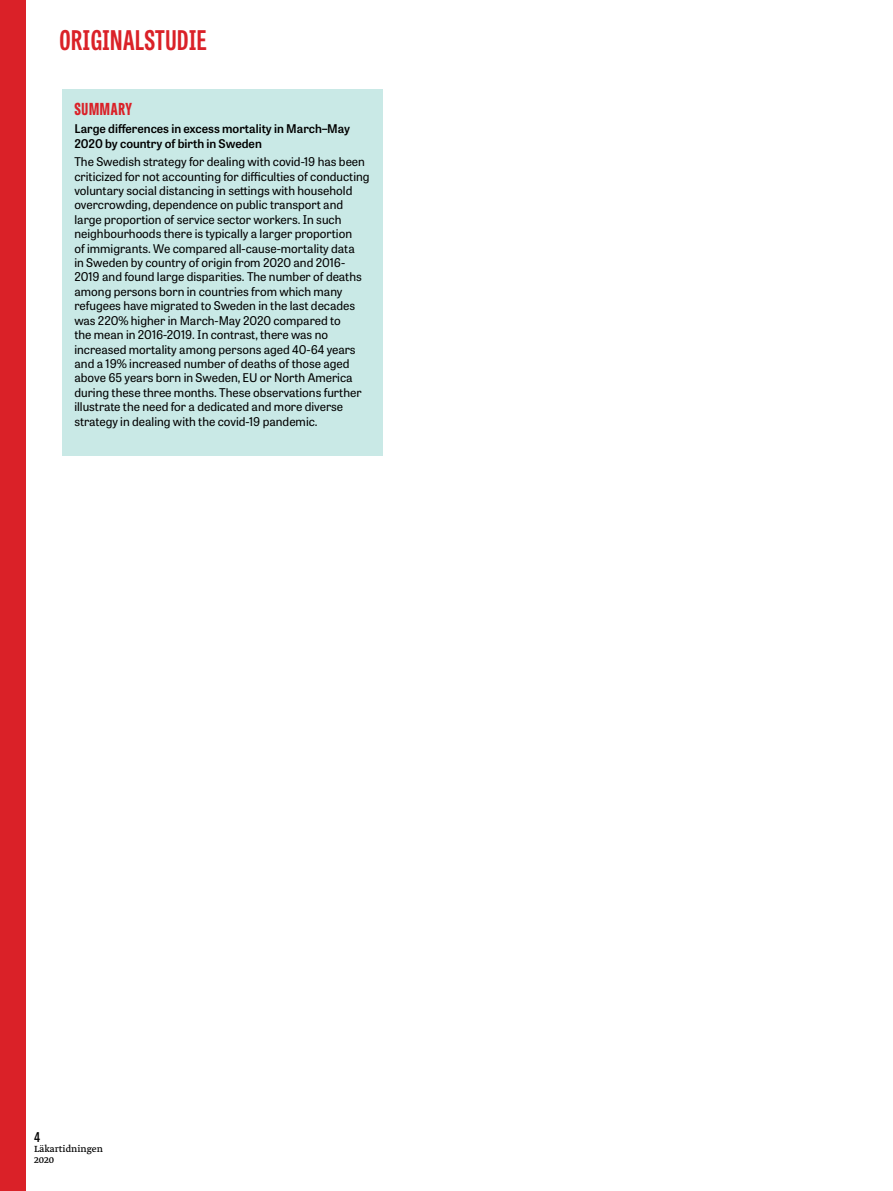
<style>
.page{position:relative;width:893px;height:1191px;background:#fff}
.page>*{position:absolute;margin:0;border:0;box-sizing:border-box;transform-origin:0 0}
.t1{font:700 27px "Tablet Gothic Compressed";letter-spacing:.02em;color:#da2128}
.t2{font:800 16.5px "Tablet Gothic Compressed";letter-spacing:.045em;color:#da2128}
.t3{font:600 13.5px "Tablet Gothic Condensed";color:#000}
.t4{font:12px/14.4px "Tablet Gothic";color:#000}
.t5{font:600 12px/14.4px "Tablet Gothic";color:#000}
.t6{font:10.5px/10.5px "Greta Text Pro";color:#000}
</style>
<div class="page">
<div style="left:0;top:0;width:26px;height:1191px;background:#da2128"></div>
<div style="left:62px;top:89px;width:320px;height:366px;background:#c9e9e6"></div>
<h1 class="t1" style="left:60px;top:22px;width:148px">ORIGINALSTUDIE</h1>
<h2 class="t2" style="left:74px;top:97px;width:59px">SUMMARY</h2>
<p class="t5" style="left:74px;top:121px;width:277px">Large differences in excess mortality in March–May<br>2020 by country of birth in Sweden</p>
<p class="t4" style="left:74px;top:154px;width:297px">The Swedish strategy for dealing with covid-19 has been criticized for not accounting for difficulties of conducting voluntary social distancing in settings with household overcrowding, dependence on public transport and large proportion of service sector workers. In such neighbourhoods there is typically a larger proportion<br>of immigrants. We compared all-cause-mortality data<br>in Sweden by country of origin from 2020 and 2016- 2019 and found large disparities. The number of deaths among persons born in countries from which many refugees have migrated to Sweden in the last decades was 220% higher in March-May 2020 compared to<br>the mean in 2016-2019. In contrast, there was no increased mortality among persons aged 40-64 years and a 19% increased number of deaths of those aged above 65 years born in Sweden, EU or North America during these three months. These observations further illustrate the need for a dedicated and more diverse strategy in dealing with the covid-19 pandemic.</p>
<p class="t3" style="left:34px;top:1127px;width:8px">4</p>
<p class="t6" style="left:34px;top:1144px;width:70px">Läkartidningen<br>2020</p>
</div>
